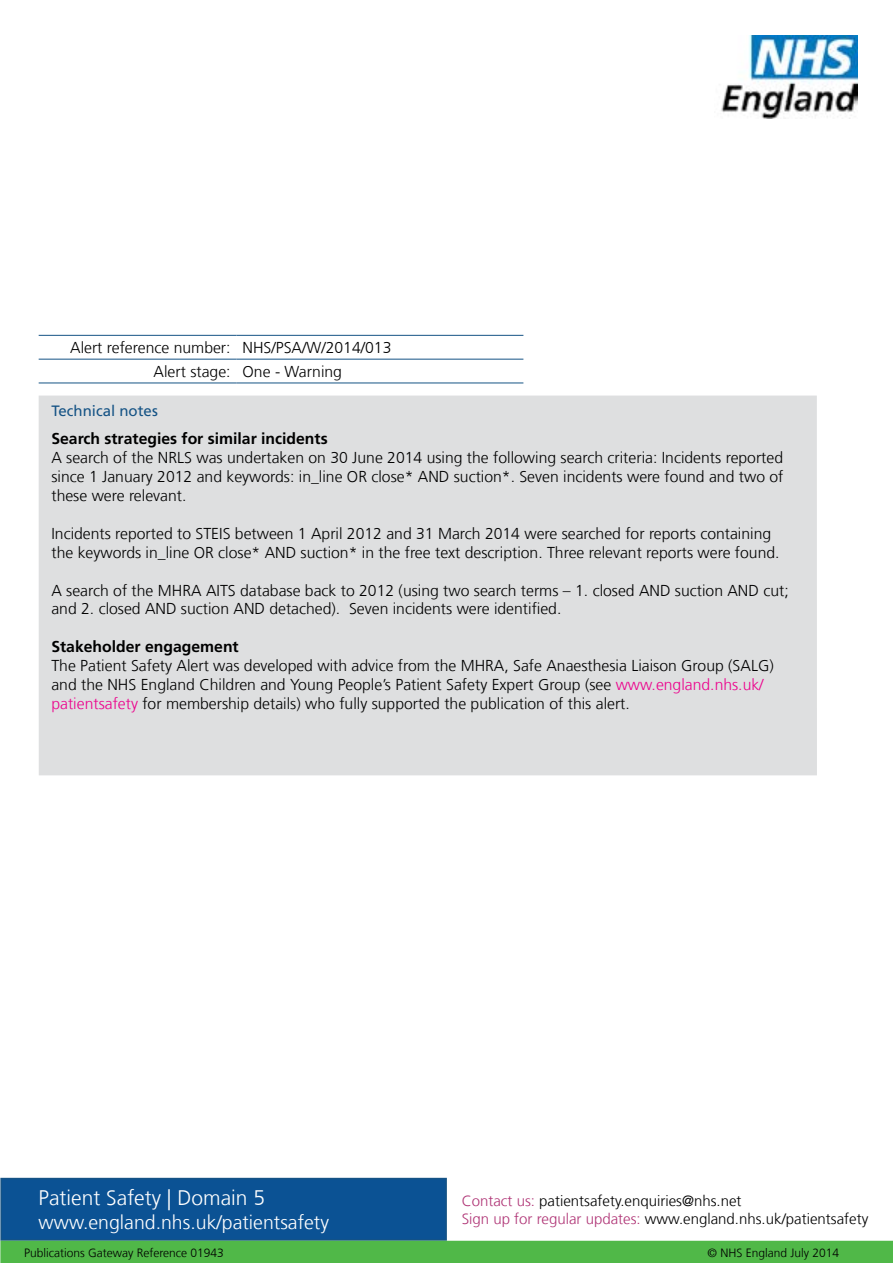
<style>
.page{position:relative;width:893px;height:1263px;background:#fff}
.page>*{position:absolute;margin:0;border:0;box-sizing:border-box;transform-origin:0 0}
.t1{font:300 21px "Frutiger LT Com";color:#fff}
.t2{font:300 19.5px "Frutiger LT Com";color:#fff}
.t3{font:300 15.75px/18.9px "Frutiger LT Com";color:#000}
.t4{font:700 15.75px "Frutiger LT Com";color:#000}
.t5{font:300 15px/18px "Frutiger LT Com";color:#000}
.t6{font:15px "Frutiger LT Com";color:#155385}
.t7{font:300 12px "Frutiger LT Com";color:#000}
.s1{color:#ec008c}
.s2{color:#af3375}
</style>
<div class="page">
<img style="left:721px;top:36px;width:137px;height:82px">
<div style="left:1px;top:1178px;width:445px;height:62px;background:#0b5294"></div>
<div style="left:0;top:1178px;width:447px;height:63px;border:2px solid #155385"></div>
<div style="left:0;top:1241px;width:893px;height:22px;background:#50b848"></div>
<div style="left:39px;top:396px;width:778px;height:379px;background:#dedfe0"></div>
<hr style="left:39px;top:335px;width:198px;height:1px;background:#155385">
<hr style="left:237px;top:335px;width:286px;height:1px;background:#155385">
<hr style="left:39px;top:359px;width:198px;height:1px;background:#155385">
<hr style="left:237px;top:359px;width:286px;height:1px;background:#155385">
<hr style="left:39px;top:383px;width:198px;height:1px;background:#155385">
<hr style="left:237px;top:383px;width:286px;height:1px;background:#155385">
<p class="t3" style="left:154px;top:336px;width:239px;line-height:23.9px;text-indent:-83px">Alert reference number: NHS/PSA/W/2014/013<br>Alert stage: One - Warning</p>
<p class="t6" style="left:51px;top:402px;width:108px">Technical notes</p>
<p class="t4" style="left:51px;top:430px;width:278px">Search strategies for similar incidents</p>
<p class="t3" style="left:51px;top:448px;width:734px;text-align:justify">A search of the NRLS was undertaken on 30 June 2014 using the following search criteria: Incidents reported since 1 January 2012 and keywords: in_line OR close* AND suction*. Seven incidents were found and two of these were relevant.</p>
<p class="t3" style="left:51px;top:524px;width:730px">Incidents reported to STEIS between 1 April 2012 and 31 March 2014 were searched for reports containing the keywords in_line OR close* AND suction* in the free text description. Three relevant reports were found.</p>
<p class="t3" style="left:51px;top:581px;width:739px">A search of the MHRA AITS database back to 2012 (using two search terms – 1. closed AND suction AND cut; and 2. closed AND suction AND detached). Seven incidents were identified.</p>
<p class="t4" style="left:51px;top:637px;width:189px">Stakeholder engagement</p>
<p class="t3" style="left:51px;top:656px;width:724px">The Patient Safety Alert was developed with advice from the MHRA, Safe Anaesthesia Liaison Group (SALG) and the NHS England Children and Young People’s Patient Safety Expert Group (see <span class="s1">www.england.nhs.uk/ patientsafety</span> for membership details) who fully supported the publication of this alert.</p>
<h1 class="t1" style="left:39px;top:1186px;width:228px">Patient Safety | Domain 5</h1>
<p class="t2" style="left:39px;top:1211px;width:292px">www.england.nhs.uk/patientsafety</p>
<p class="t7" style="left:24px;top:1246px;width:201px">Publications Gateway Reference 01943</p>
<p class="t5" style="left:462px;top:1192px;width:408px"><span class="s2">Contact us:</span> patientsafety.enquiries@nhs.net<br><span class="s2">Sign up for regular updates:</span> www.england.nhs.uk/patientsafety</p>
<p class="t7" style="left:708px;top:1246px;width:133px">© NHS England July 2014</p>
</div>
